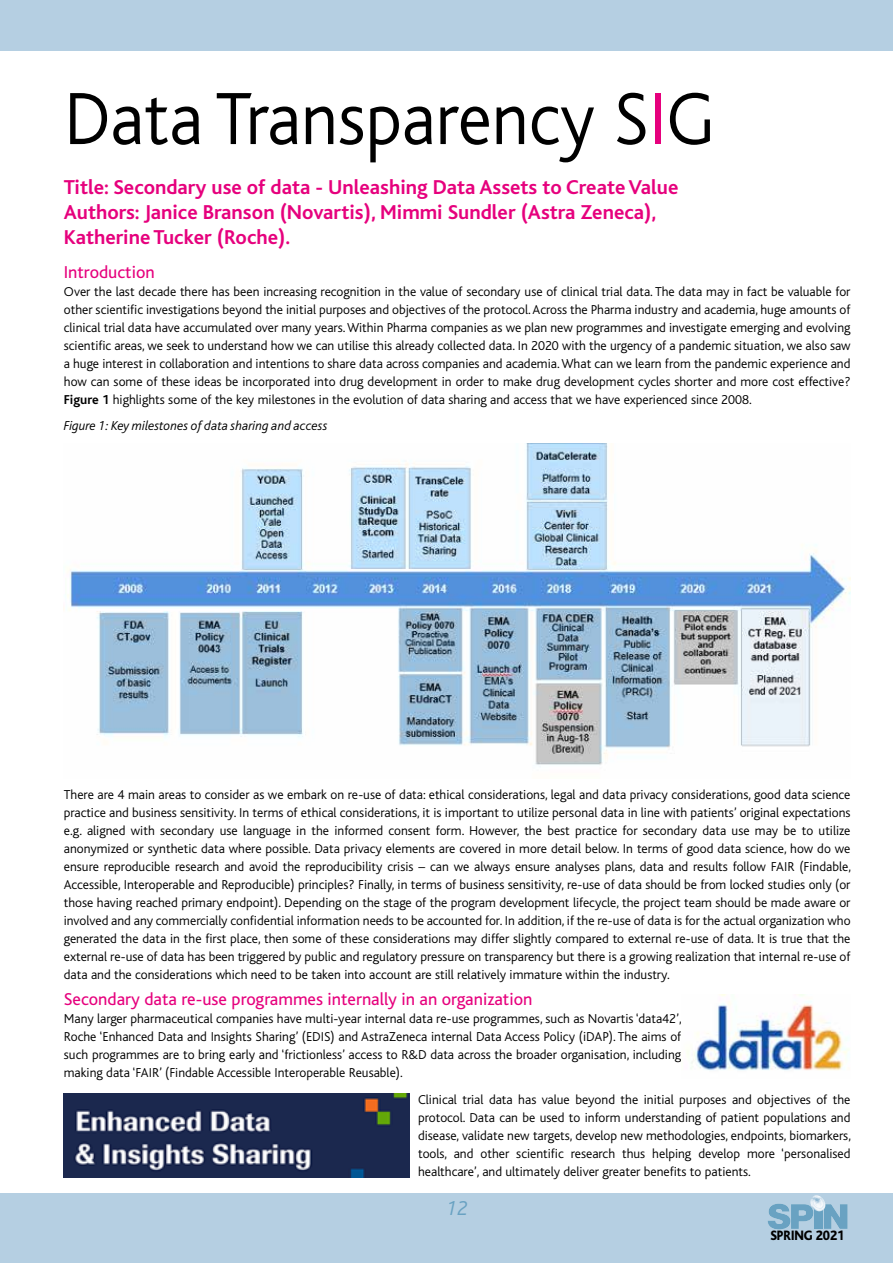
<style>
.page{position:relative;width:893px;height:1263px;background:#fff}
.page>*{position:absolute;margin:0;border:0;box-sizing:border-box;transform-origin:0 0}
.t1{font:300 77.4px "Bliss";color:#000;scale:.95 1}
.t2{font:700 21px/25.2px "Bliss";color:#e6007d}
.t3{font:italic 300 21px "Bliss";color:#69a2c2}
.t4{font:18px "Bliss";color:#e6007d}
.t5{font:800 14.25px "Bliss";color:#000;scale:.9 1}
.t6{font:300 13.5px/18px "Bliss";color:#000;text-align:justify}
.t7{font:italic 300 13.5px "Bliss";color:#000}
.s1{color:#e6007d}
.s2{font-weight:700}
</style>
<div class="page">
<div style="left:0;top:0;width:893px;height:51px;background:#b5cfe2"></div>
<div style="left:0;top:1194px;width:893px;height:69px;background:#b5cfe2"></div>
<div style="left:814px;top:1209px;width:8px;height:20px;background:#69a2c2"></div>
<svg style="left:768px;top:1203px;width:45px;height:26px"></svg>
<svg style="left:824px;top:1204px;width:24px;height:25px"></svg>
<img style="left:810px;top:1195px;width:15px;height:16px">
<img style="left:67px;top:443px;width:783px;height:322px">
<img style="left:64px;top:1094px;width:346px;height:84px">
<img style="left:686px;top:994px;width:164px;height:77px">
<h1 class="t1" style="left:64px;top:78px;width:687px">Data Transparency S<span class="s1">I</span>G</h1>
<h2 class="t2" style="left:64px;top:174px;width:616px">Title: Secondary use of data - Unleashing Data Assets to Create Value<br>Authors: Janice Branson (Novartis), Mimmi Sundler (Astra Zeneca),<br>Katherine Tucker (Roche).</h2>
<h3 class="t4" style="left:64px;top:262px;width:92px">Introduction</h3>
<p class="t6" style="left:64px;top:283px;width:788px">Over the last decade there has been increasing recognition in the value of secondary use of clinical trial data. The data may in fact be valuable for other scientific investigations beyond the initial purposes and objectives of the protocol. Across the Pharma industry and academia, huge amounts of clinical trial data have accumulated over many years. Within Pharma companies as we plan new programmes and investigate emerging and evolving scientific areas, we seek to understand how we can utilise this already collected data. In 2020 with the urgency of a pandemic situation, we also saw a huge interest in collaboration and intentions to share data across companies and academia. What can we learn from the pandemic experience and how can some of these ideas be incorporated into drug development in order to make drug development cycles shorter and more cost effective?<br><span class="s2">Figure 1</span> highlights some of the key milestones in the evolution of data sharing and access that we have experienced since 2008.</p>
<p class="t7" style="left:64px;top:419px;width:265px">Figure 1: Key milestones of data sharing and access</p>
<p class="t6" style="left:64px;top:786px;width:789px">There are 4 main areas to consider as we embark on re-use of data: ethical considerations, legal and data privacy considerations, good data science practice and business sensitivity. In terms of ethical considerations, it is important to utilize personal data in line with patients’ original expectations e.g. aligned with secondary use language in the informed consent form. However, the best practice for secondary data use may be to utilize anonymized or synthetic data where possible. Data privacy elements are covered in more detail below. In terms of good data science, how do we ensure reproducible research and avoid the reproducibility crisis – can we always ensure analyses plans, data and results follow FAIR (Findable, Accessible, Interoperable and Reproducible) principles? Finally, in terms of business sensitivity, re-use of data should be from locked studies only (or those having reached primary endpoint). Depending on the stage of the program development lifecycle, the project team should be made aware or involved and any commercially confidential information needs to be accounted for. In addition, if the re-use of data is for the actual organization who generated the data in the first place, then some of these considerations may differ slightly compared to external re-use of data. It is true that the external re-use of data has been triggered by public and regulatory pressure on transparency but there is a growing realization that internal re-use of data and the considerations which need to be taken into account are still relatively immature within the industry.</p>
<h3 class="t4" style="left:64px;top:990px;width:470px">Secondary data re-use programmes internally in an organization</h3>
<p class="t6" style="left:64px;top:1010px;width:619px">Many larger pharmaceutical companies have multi-year internal data re-use programmes, such as Novartis ‘data42’, Roche ‘Enhanced Data and Insights Sharing’ (EDIS) and AstraZeneca internal Data Access Policy (iDAP). The aims of such programmes are to bring early and ‘frictionless’ access to R&amp;D data across the broader organisation, including making data ‘FAIR’ (Findable Accessible Interoperable Reusable).</p>
<p class="t6" style="left:418px;top:1091px;width:434px">Clinical trial data has value beyond the initial purposes and objectives of the protocol. Data can be used to inform understanding of patient populations and disease, validate new targets, develop new methodologies, endpoints, biomarkers, tools, and other scientific research thus helping develop more ‘personalised healthcare’, and ultimately deliver greater benefits to patients.</p>
<h2 class="t3" style="left:447px;top:1197px;width:23px">12</h2>
<p class="t5" style="left:770px;top:1228px;width:84px">SPRING 2021</p>
</div>
